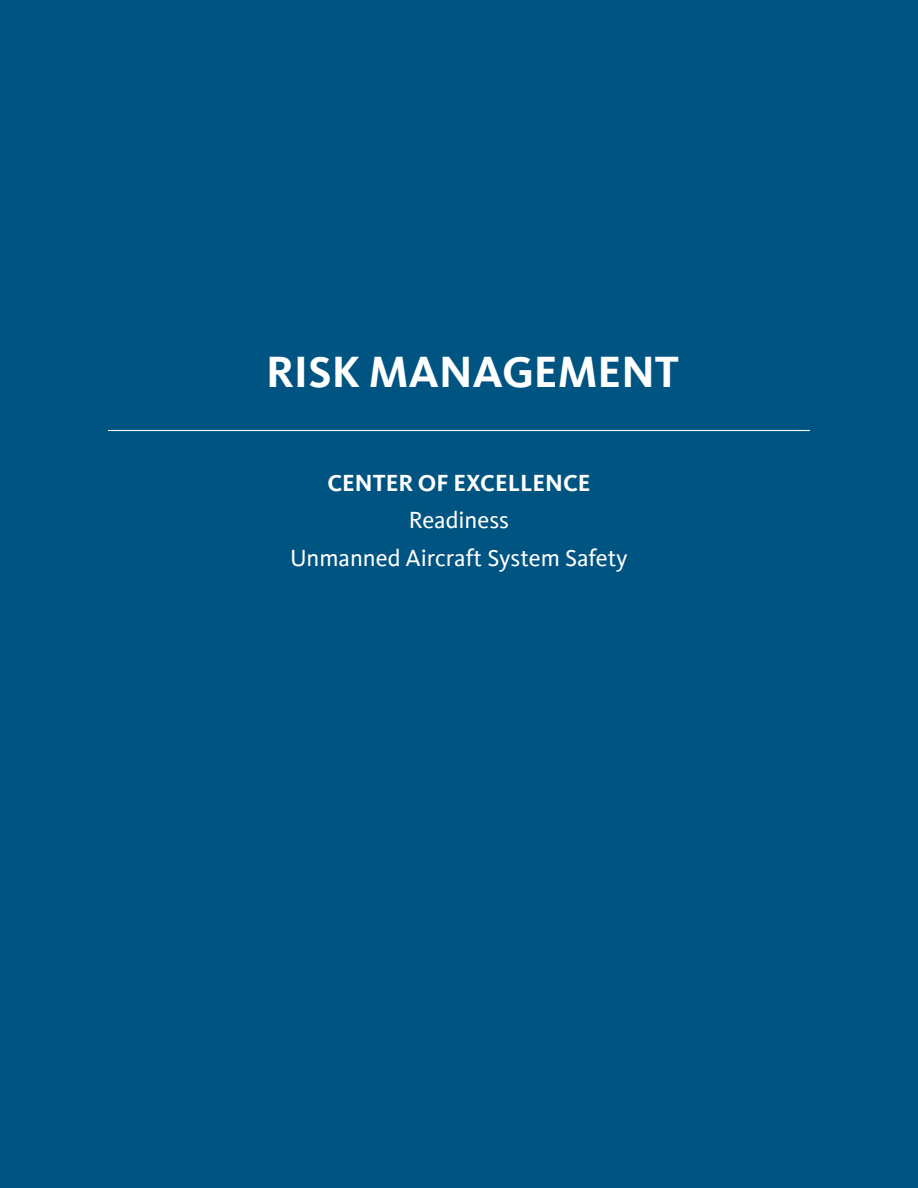
<style>
.page{position:relative;width:918px;height:1188px;background:#fff}
.page>*{position:absolute;margin:0;border:0;box-sizing:border-box;transform-origin:0 0}
.Break_Section{font:700 45px "Kievit Sc Offc Pro";color:#fff}
.Section_Content{font:24px "Kievit Offc Pro";color:#fff}
.Secondary_Bullet{font:700 24px "Kievit Offc Pro";color:#fff}
</style>
<div class="page">
<div style="left:0;top:1px;width:918px;height:1187px;background:#005482"></div>
<hr style="left:108px;top:430px;width:702px;height:1px;background:#fff">
<p class="Break_Section" style="left:266px;top:345px;width:414px">RISK MANAGEMENT</p>
<p class="Secondary_Bullet" style="left:327px;top:468px;width:265px">CENTER OF EXCELLENCE</p>
<p class="Section_Content" style="left:409px;top:506px;width:102px">Readiness</p>
<p class="Section_Content" style="left:290px;top:543px;width:339px">Unmanned Aircraft System Safety</p>
</div>
